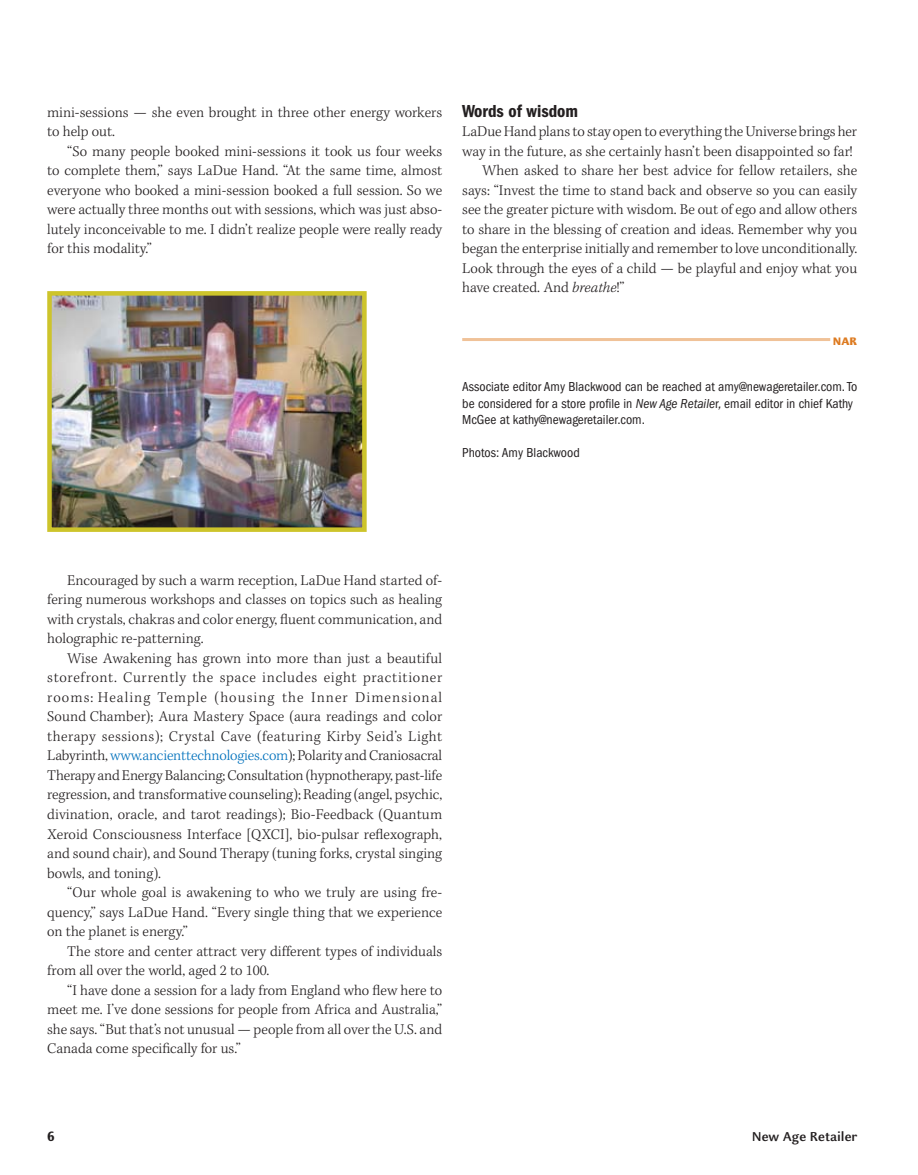
<style>
.page{position:relative;width:918px;height:1175px;background:#fff}
.page>*{position:absolute;margin:0;border:0;box-sizing:border-box;transform-origin:0 0}
.t1{font:600 condensed 18px "Franklin Gothic";color:#231f20}
.t2{font:15px/19.5px "Kepl MM";color:#231f20;text-align:justify}
.t3{font:700 14.25px "Celeste Sans";color:#231f20}
.t4{font:condensed 13.5px/16.5px "Franklin Gothic";color:#231f20}
.t5{font:900 12px "Celeste Sans";color:#dd7b21}
.s1{font-style:italic}
.s2{color:#0071bc}
</style>
<div class="page">
<img style="left:52px;top:296px;width:310px;height:231px">
<div style="left:47px;top:291px;width:320px;height:241px;border:4px solid #cdc42b"></div>
<hr style="left:462px;top:338px;width:368px;height:3px;background:#f0c298">
<p class="t2" style="left:47px;top:102px;width:396px">mini-sessions — she even brought in three other energy workers to help out.</p>
<p class="t2" style="left:47px;top:141px;width:397px;text-indent:20px">“So many people booked mini-sessions it took us four weeks to complete them,” says LaDue Hand. “At the same time, almost everyone who booked a mini-session booked a full session. So we were actually three months out with sessions, which was just abso&shy;lutely inconceivable to me. I didn’t realize people were really ready for this modality.”</p>
<p class="t1" style="left:462px;top:100px;width:117px">Words of wisdom</p>
<p class="t2" style="left:462px;top:122px;width:396px">LaDue Hand plans to stay open to everything the Universe brings her</p>
<p class="t2" style="left:462px;top:141px;width:392px">way in the future, as she certainly hasn’t been disappointed so far!</p>
<p class="t2" style="left:482px;top:161px;width:376px">When asked to share her best advice for fellow retailers, she</p>
<p class="t2" style="left:462px;top:180px;width:396px">says: “Invest the time to stand back and observe so you can easily</p>
<p class="t2" style="left:462px;top:200px;width:397px">see the greater picture with wisdom. Be out of ego and allow others</p>
<p class="t2" style="left:462px;top:219px;width:396px">to share in the blessing of creation and ideas. Remember why you</p>
<p class="t2" style="left:462px;top:239px;width:396px">began the enterprise initially and remember to love unconditionally.</p>
<p class="t2" style="left:462px;top:258px;width:396px">Look through the eyes of a child — be playful and enjoy what you</p>
<p class="t2" style="left:462px;top:278px;width:164px">have created. And <span class="s1">breathe</span>!”</p>
<p class="t5" style="left:833px;top:334px;width:26px">NAR</p>
<p class="t4" style="left:462px;top:379px;width:397px">Associate editor Amy Blackwood can be reached at amy@newageretailer.com. To be considered for a store profile in <span class="s1">New Age Retaile</span>r<span class="s1">,</span> email editor in chief Kathy<br>McGee at kathy@newageretailer.com.</p>
<p class="t4" style="left:462px;top:445px;width:119px">Photos: Amy Blackwood</p>
<p class="t2" style="left:47px;top:570px;width:397px;text-indent:20px">Encouraged by such a warm reception, LaDue Hand started of&shy;fering numerous workshops and classes on topics such as healing with crystals, chakras and color energy, fluent communication, and holographic re-patterning.</p>
<p class="t2" style="left:47px;top:648px;width:397px;text-indent:20px">Wise Awakening has grown into more than just a beautiful storefront. Currently the space includes eight practitioner rooms: Healing Temple (housing the Inner Dimensional Sound Chamber); Aura Mastery Space (aura readings and color therapy sessions); Crystal Cave (featuring Kirby Seid’s Light Labyrinth, <span class="s2">www.ancienttechnologies.com</span>); Polarity and Craniosacral Therapy and Energy Balancing; Consultation (hypnotherapy, past-life regression, and transformative counseling); Reading (angel, psychic, divination, oracle, and tarot readings); Bio-Feedback (Quantum Xeroid Consciousness Interface [QXCI], bio-pulsar reflexograph, and sound chair), and Sound Therapy (tuning forks, crystal singing bowls, and toning).</p>
<p class="t2" style="left:47px;top:882px;width:397px;text-indent:20px">“Our whole goal is awakening to who we truly are using fre&shy;quency,” says LaDue Hand. “Every single thing that we experience on the planet is energy.”</p>
<p class="t2" style="left:47px;top:941px;width:397px;text-indent:20px">The store and center attract very different types of individuals from all over the world, aged 2 to 100.</p>
<p class="t2" style="left:47px;top:980px;width:396px;text-indent:20px">“I have done a session for a lady from England who flew here to meet me. I’ve done sessions for people from Africa and Australia,” she says. “But that’s not unusual — people from all over the U.S. and Canada come specifically for us.”</p>
<p class="t3" style="left:752px;top:1128px;width:107px">New Age Retailer</p>
</div>
